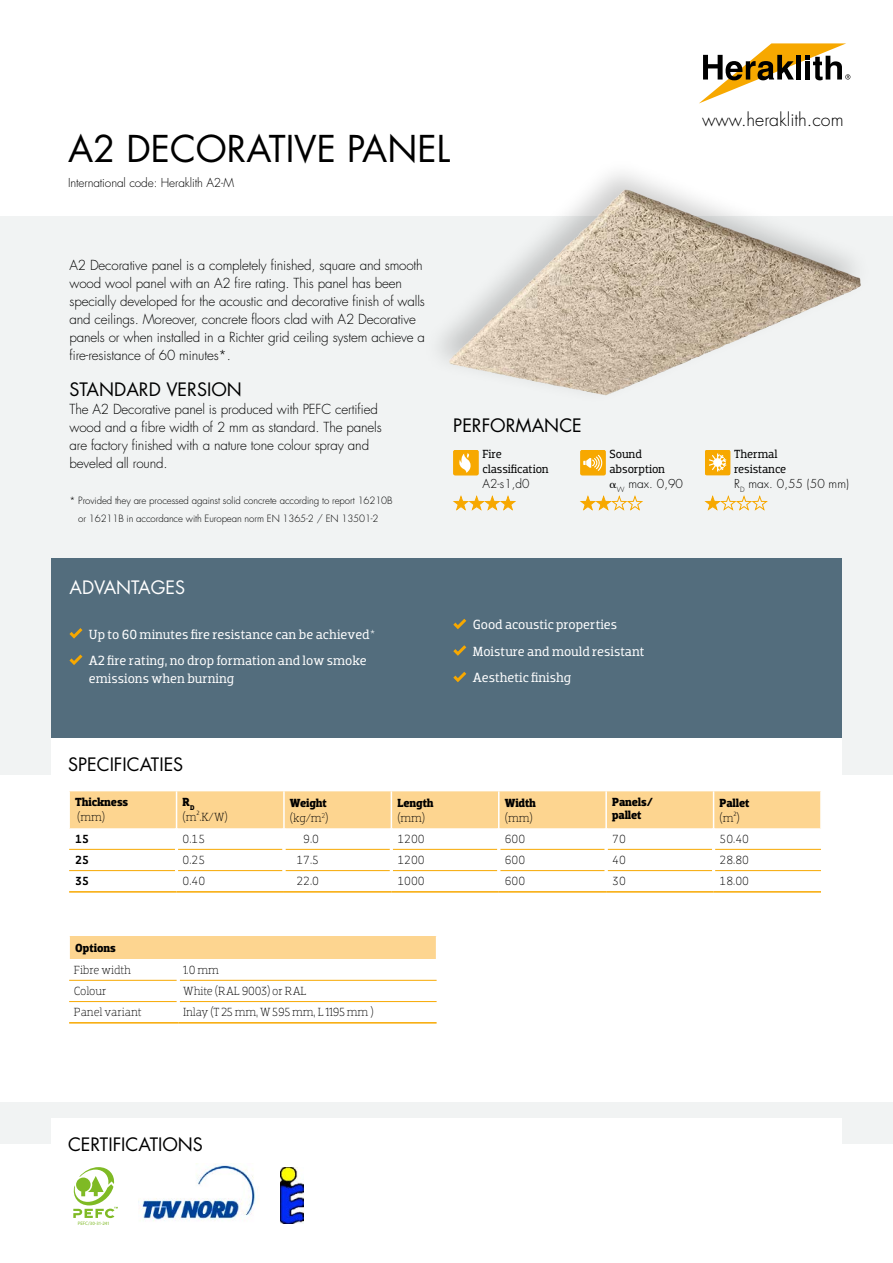
<style>
.page{position:relative;width:893px;height:1263px;background:#fff}
.page>*{position:absolute;margin:0;border:0;box-sizing:border-box;transform-origin:0 0}
.t1{font:36px "Futura Std";color:#000}
.t2{font:18px "Futura Std";color:#000}
.t3{font:18px "Futura Std";color:#fff}
.t4{font:300 17.85px "Futura Std";color:#000}
.t5{font:300 13.5px/18px "Futura Std";letter-spacing:-.01em;color:#000}
.t6{font:13.5px/26.5px "Dobra Slab";color:#fff}
.t7{font:300 12px/15px "Dobra Slab";letter-spacing:-.01em;color:#000}
.t8{font:300 12px "Futura Std";letter-spacing:-.01em;color:#000}
.t9{font:700 12px/15px "Dobra Slab";letter-spacing:-.01em;color:#000}
.t10{font:12px/15px "Dobra Slab";letter-spacing:-.01em;color:#000}
.t11{font:500 12px "Dobra Slab";color:#000}
.t12{font:300 9.75px/18px "Futura Std";letter-spacing:-.01em;color:#000;text-align:center}
.t13{font:300 4.95px "M Arial";letter-spacing:-.005em;color:#7fba25}
.s1{font-family:"Universal Std Greekw Math Pi";font-weight:400}
.s2{font-weight:700}
.s3{font-weight:300}
</style>
<div class="page">
<div style="left:0;top:216px;width:893px;height:558px;background:#f1f3f3"></div>
<div style="left:51px;top:558px;width:791px;height:180px;background:#536d7d"></div>
<div style="left:51px;top:738px;width:791px;height:53px;background:#fff"></div>
<svg style="left:69px;top:628px;width:13px;height:11px"></svg>
<svg style="left:69px;top:654px;width:13px;height:11px"></svg>
<svg style="left:453px;top:619px;width:13px;height:10px"></svg>
<svg style="left:453px;top:645px;width:13px;height:11px"></svg>
<svg style="left:453px;top:672px;width:13px;height:10px"></svg>
<div style="left:0;top:1102px;width:893px;height:42px;background:#f1f3f3"></div>
<div style="left:51px;top:1119px;width:791px;height:51px;background:#fff"></div>
<img style="left:281px;top:1167px;width:22px;height:56px">
<div style="left:421px;top:157px;width:453px;height:248px;background:#000;opacity:.2"></div>
<img style="left:482px;top:190px;width:144px;height:138px">
<svg style="left:73px;top:1167px;width:45px;height:51px"></svg>
<img style="left:141px;top:1165px;width:115px;height:56px">
<svg style="left:453px;top:496px;width:63px;height:15px"></svg>
<div style="left:454px;top:451px;width:24px;height:24px;background:#f7a800"></div>
<div style="left:453px;top:450px;width:25px;height:25px;border:1px solid #f7a800"></div>
<svg style="left:459px;top:453px;width:12px;height:20px"></svg>
<svg style="left:580px;top:496px;width:63px;height:15px"></svg>
<div style="left:581px;top:451px;width:24px;height:24px;background:#f7a800"></div>
<div style="left:580px;top:450px;width:26px;height:25px;border:1px solid #f7a800"></div>
<svg style="left:583px;top:455px;width:19px;height:16px"></svg>
<svg style="left:704px;top:496px;width:64px;height:15px"></svg>
<div style="left:705px;top:450px;width:25px;height:25px;background:#f7a800"></div>
<div style="left:705px;top:450px;width:25px;height:25px;border:1px solid #f7a800"></div>
<svg style="left:709px;top:453px;width:17px;height:18px"></svg>
<div style="left:70px;top:791px;width:750px;height:37px;background:#fdd590"></div>
<hr style="left:393px;top:849px;width:104px;height:1px;background:#f7a800">
<hr style="left:500px;top:849px;width:105px;height:1px;background:#f7a800">
<hr style="left:608px;top:849px;width:104px;height:1px;background:#f7a800">
<hr style="left:715px;top:849px;width:106px;height:1px;background:#f7a800">
<hr style="left:393px;top:870px;width:104px;height:1px;background:#f7a800">
<hr style="left:500px;top:870px;width:105px;height:1px;background:#f7a800">
<hr style="left:608px;top:870px;width:104px;height:1px;background:#f7a800">
<hr style="left:715px;top:870px;width:106px;height:1px;background:#f7a800">
<hr style="left:69px;top:849px;width:106px;height:1px;background:#f7a800">
<hr style="left:178px;top:849px;width:104px;height:1px;background:#f7a800">
<hr style="left:285px;top:849px;width:105px;height:1px;background:#f7a800">
<hr style="left:69px;top:870px;width:106px;height:1px;background:#f7a800">
<hr style="left:178px;top:870px;width:104px;height:1px;background:#f7a800">
<hr style="left:285px;top:870px;width:105px;height:1px;background:#f7a800">
<hr style="left:69px;top:891px;width:108px;height:2px;background:#f7a800">
<hr style="left:177px;top:891px;width:107px;height:2px;background:#f7a800">
<hr style="left:284px;top:891px;width:107px;height:2px;background:#f7a800">
<hr style="left:391px;top:891px;width:108px;height:2px;background:#f7a800">
<hr style="left:499px;top:891px;width:107px;height:2px;background:#f7a800">
<hr style="left:606px;top:891px;width:108px;height:2px;background:#f7a800">
<hr style="left:714px;top:891px;width:107px;height:2px;background:#f7a800">
<hr style="left:176px;top:791px;width:1px;height:37px;background:#fff">
<hr style="left:283px;top:791px;width:2px;height:37px;background:#fff">
<hr style="left:391px;top:791px;width:1px;height:37px;background:#fff">
<hr style="left:498px;top:791px;width:1px;height:37px;background:#fff">
<hr style="left:605px;top:791px;width:2px;height:37px;background:#fff">
<hr style="left:713px;top:791px;width:1px;height:37px;background:#fff">
<div style="left:69px;top:936px;width:368px;height:23px;background:#fdd590"></div>
<hr style="left:180px;top:980px;width:257px;height:1px;background:#f7a800">
<hr style="left:180px;top:1001px;width:257px;height:1px;background:#f7a800">
<hr style="left:69px;top:980px;width:108px;height:1px;background:#f7a800">
<hr style="left:69px;top:1001px;width:108px;height:1px;background:#f7a800">
<hr style="left:69px;top:1022px;width:109px;height:1px;background:#f7a800">
<hr style="left:178px;top:1022px;width:259px;height:1px;background:#f7a800">
<hr style="left:68px;top:936px;width:2px;height:23px;background:#fff">
<svg style="left:436px;top:936px;width:1px;height:23px"></svg>
<svg style="left:699px;top:43px;width:151px;height:60px"></svg>
<h1 class="t1" style="left:68px;top:125px;width:384px">A2 DECORATIVE PANEL</h1>
<p class="t8" style="left:68px;top:176px;width:167px">International code: Heraklith A2-M</p>
<h3 class="t4" style="left:702px;top:109px;width:143px">www.heraklith.com</h3>
<p class="t5" style="left:69px;top:256px;width:357px">A2 Decorative panel is a completely finished, square and smooth wood wool panel with an A2 fire rating. This panel has been specially developed for the acoustic and decorative finish of walls and ceilings. Moreover, concrete floors clad with A2 Decorative panels or when installed in a Richter grid ceiling system achieve a fire-resistance of 60 minutes*.</p>
<h2 class="t2" style="left:69px;top:378px;width:174px">STANDARD VERSION</h2>
<p class="t5" style="left:69px;top:400px;width:314px">The A2 Decorative panel is produced with PEFC certified wood and a fibre width of 2 mm as standard. The panels are factory finished with a nature tone colour spray and beveled all round.</p>
<p class="t12" style="left:69px;top:492px;width:325px">* Provided they are processed against solid concrete according to report 16210B or 16211B in accordance with European norm EN 1365-2 / EN 13501-2</p>
<h2 class="t3" style="left:69px;top:576px;width:117px">ADVANTAGES</h2>
<p class="t6" style="left:89px;top:621px;width:288px">Up to 60 minutes fire resistance can be achieved*<br>A2 fire rating, no drop formation and low smoke</p>
<p class="t6" style="left:89px;top:665px;width:147px">emissions when burning</p>
<h2 class="t2" style="left:68px;top:753px;width:117px">SPECIFICATIES</h2>
<h2 class="t2" style="left:453px;top:414px;width:130px">PERFORMANCE</h2>
<p class="t10" style="left:482px;top:447px;width:68px">Fire classification</p>
<p class="t8" style="left:482px;top:476px;width:49px">A2-s1,d0</p>
<p class="t10" style="left:609px;top:447px;width:57px">Sound absorption</p>
<p class="t8" style="left:609px;top:476px;width:75px"><span class="s1">α</span><sub>W</sub> max. 0,90</p>
<p class="t6" style="left:473px;top:611px;width:173px">Good acoustic properties<br>Moisture and mould resistant<br>Aesthetic finishg</p>
<p class="t10" style="left:734px;top:447px;width:54px">Thermal resistance</p>
<p class="t8" style="left:734px;top:476px;width:116px">R<sub>D</sub> max. 0,55 (50 mm)</p>
<p class="t9" style="left:75px;top:794px;width:55px">Thickness</p>
<p class="t7" style="left:77px;top:809px;width:29px">(mm)</p>
<p class="t7" style="left:183px;top:794px;width:47px"><span class="s2">R</span><sub>D </sub>(m².K/W)</p>
<p class="t9" style="left:290px;top:796px;width:40px">Weight <span class="s3">(kg/m</span><sup>2</sup><span class="s3">)</span></p>
<p class="t9" style="left:397px;top:796px;width:38px">Length</p>
<p class="t7" style="left:397px;top:811px;width:29px">(mm)</p>
<p class="t9" style="left:505px;top:796px;width:33px">Width</p>
<p class="t7" style="left:505px;top:811px;width:29px">(mm)</p>
<p class="t9" style="left:612px;top:795px;width:42px;line-height:13.5px">Panels/ pallet</p>
<p class="t9" style="left:720px;top:796px;width:31px">Pallet</p>
<p class="t7" style="left:720px;top:811px;width:22px">(m²)</p>
<p class="t11" style="left:75px;top:832px;width:16px">15</p>
<p class="t7" style="left:183px;top:831px;width:24px">0.15</p>
<p class="t7" style="left:303px;top:831px;width:17px">9.0</p>
<p class="t7" style="left:397px;top:831px;width:29px">1200</p>
<p class="t7" style="left:505px;top:831px;width:22px">600</p>
<p class="t7" style="left:612px;top:831px;width:15px">70</p>
<p class="t7" style="left:720px;top:831px;width:31px">50.40</p>
<p class="t11" style="left:75px;top:853px;width:16px">25</p>
<p class="t7" style="left:183px;top:853px;width:24px">0.25</p>
<p class="t7" style="left:296px;top:853px;width:24px">17.5</p>
<p class="t7" style="left:397px;top:853px;width:29px">1200</p>
<p class="t7" style="left:505px;top:853px;width:22px">600</p>
<p class="t7" style="left:612px;top:853px;width:15px">40</p>
<p class="t7" style="left:720px;top:853px;width:31px">28.80</p>
<p class="t11" style="left:75px;top:874px;width:16px">35</p>
<p class="t7" style="left:183px;top:874px;width:24px">0.40</p>
<p class="t7" style="left:296px;top:874px;width:24px">22.0</p>
<p class="t7" style="left:397px;top:874px;width:29px">1000</p>
<p class="t7" style="left:505px;top:874px;width:22px">600</p>
<p class="t7" style="left:612px;top:874px;width:15px">30</p>
<p class="t7" style="left:720px;top:874px;width:31px">18.00</p>
<p class="t9" style="left:75px;top:940px;width:42px">Options</p>
<p class="t7" style="left:74px;top:962px;width:59px">Fibre width</p>
<p class="t7" style="left:183px;top:962px;width:37px">1.0 mm</p>
<p class="t7" style="left:74px;top:983px;width:34px">Colour</p>
<p class="t7" style="left:183px;top:983px;width:125px">White (RAL 9003) or RAL</p>
<p class="t7" style="left:74px;top:1005px;width:69px">Panel variant</p>
<p class="t7" style="left:183px;top:1005px;width:192px">Inlay (T 25 mm, W 595 mm, L 1195 mm )</p>
<h2 class="t2" style="left:68px;top:1133px;width:136px">CERTIFICATIONS</h2>
<p class="t13" style="left:78px;top:1220px;width:33px">PEFC/30-31-241</p>
</div>
